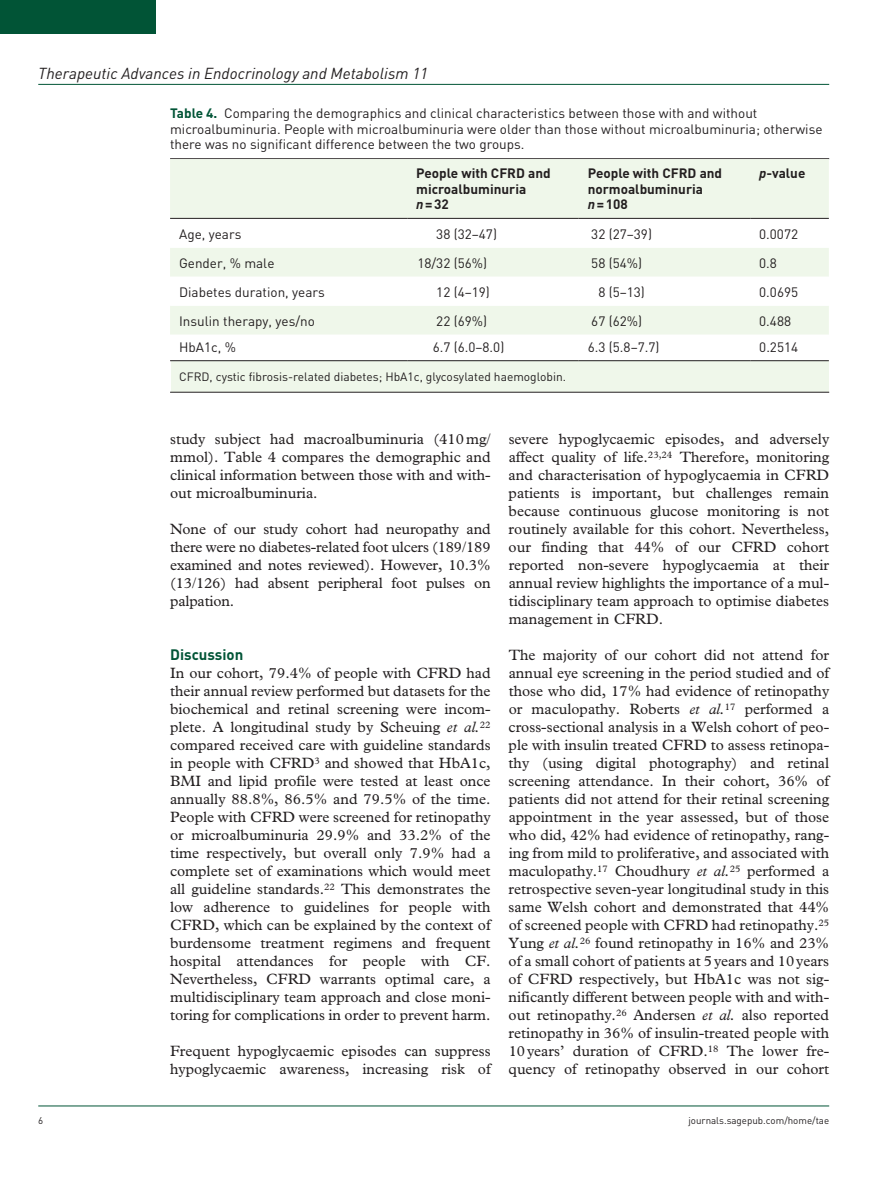
<style>
.page{position:relative;width:893px;height:1191px;background:#fff}
.page>*{position:absolute;margin:0;border:0;box-sizing:border-box;transform-origin:0 0}
.t1{font:italic 15.75px "DIN";color:#231f20}
.t2{font:15px/18px "Plantin Std";color:#231f20;text-align:justify}
.t3{font:700 15px "DIN";color:#015436}
.t4{font:13.5px/15.8px "DIN";color:#231f20}
.t5{font:700 13.5px/15.8px "DIN";color:#231f20}
.t6{font:12px "DIN";color:#231f20}
.t7{font:9.75px "DIN";color:#231f20}
.s1{font-weight:700;color:#015436}
.s2{font-style:italic}
</style>
<div class="page">
<hr style="left:38px;top:84px;width:791px;height:1px;background:#015436">
<hr style="left:38px;top:1105px;width:791px;height:1px;background:#015436">
<div style="left:0;top:0;width:155px;height:34px;background:#015436"></div>
<div style="left:172px;top:360px;width:657px;height:32px;background:#eff7ea"></div>
<hr style="left:170px;top:158px;width:659px;height:1px;background:#231f20">
<hr style="left:170px;top:392px;width:659px;height:1px;background:#231f20">
<div style="left:170px;top:159px;width:659px;height:59px;background:#eff7ea"></div>
<svg style="left:170px;top:248px;width:659px;height:87px;fill:#eff7ea"></svg>
<hr style="left:170px;top:218px;width:237px;height:1px;background:#231f20">
<hr style="left:407px;top:218px;width:172px;height:1px;background:#231f20">
<hr style="left:579px;top:218px;width:171px;height:1px;background:#231f20">
<hr style="left:750px;top:218px;width:79px;height:1px;background:#231f20">
<hr style="left:170px;top:360px;width:237px;height:1px;background:#231f20">
<hr style="left:407px;top:360px;width:172px;height:1px;background:#231f20">
<hr style="left:579px;top:360px;width:171px;height:1px;background:#231f20">
<hr style="left:750px;top:360px;width:79px;height:1px;background:#231f20">
<p class="t1" style="left:38px;top:63px;width:391px">Therapeutic Advances in Endocrinology and Metabolism 11</p>
<p class="t4" style="left:170px;top:105px;width:654px"><span class="s1">Table 4.</span> Comparing the demographics and clinical characteristics between those with and without microalbuminuria. People with microalbuminuria were older than those without microalbuminuria; otherwise there was no significant difference between the two groups.</p>
<p class="t5" style="left:416px;top:164px;width:136px">People with CFRD and microalbuminuria <span class="s2">n</span>=32</p>
<p class="t5" style="left:588px;top:164px;width:136px">People with CFRD and normoalbuminuria <span class="s2">n</span>=108</p>
<p class="t5" style="left:759px;top:164px;width:48px"><span class="s2">p</span>-value</p>
<p class="t4" style="left:179px;top:226px;width:64px">Age, years</p>
<p class="t4" style="left:436px;top:226px;width:62px">38 (32–47)</p>
<p class="t4" style="left:591px;top:226px;width:62px">32 (27–39)</p>
<p class="t4" style="left:759px;top:226px;width:40px">0.0072</p>
<p class="t4" style="left:179px;top:255px;width:97px">Gender, % male</p>
<p class="t4" style="left:417px;top:255px;width:71px">18/32 (56%)</p>
<p class="t4" style="left:591px;top:255px;width:52px">58 (54%)</p>
<p class="t4" style="left:759px;top:255px;width:19px">0.8</p>
<p class="t4" style="left:179px;top:284px;width:147px">Diabetes duration, years</p>
<p class="t4" style="left:436px;top:284px;width:55px">12 (4–19)</p>
<p class="t4" style="left:598px;top:284px;width:48px">8 (5–13)</p>
<p class="t4" style="left:759px;top:284px;width:40px">0.0695</p>
<p class="t4" style="left:179px;top:313px;width:137px">Insulin therapy, yes/no</p>
<p class="t4" style="left:436px;top:313px;width:52px">22 (69%)</p>
<p class="t4" style="left:591px;top:313px;width:52px">67 (62%)</p>
<p class="t4" style="left:759px;top:313px;width:33px">0.488</p>
<p class="t4" style="left:179px;top:339px;width:58px">HbA1c, %</p>
<p class="t4" style="left:433px;top:339px;width:73px">6.7 (6.0–8.0)</p>
<p class="t4" style="left:588px;top:339px;width:73px">6.3 (5.8–7.7)</p>
<p class="t4" style="left:759px;top:339px;width:40px">0.2514</p>
<p class="t6" style="left:179px;top:369px;width:388px">CFRD, cystic fibrosis-related diabetes; HbA1c, glycosylated haemoglobin.</p>
<p class="t2" style="left:170px;top:430px;width:322px">study subject had macroalbuminuria (410mg/ mmol). Table 4 compares the demographic and clinical information between those with and with&shy;out microalbuminuria.</p>
<p class="t2" style="left:170px;top:520px;width:322px">None of our study cohort had neuropathy and there were no diabetes-related foot ulcers (189/189 examined and notes reviewed). However, 10.3% (13/126) had absent peripheral foot pulses on palpation.</p>
<p class="t3" style="left:170px;top:645px;width:75px">Discussion</p>
<p class="t2" style="left:170px;top:664px;width:322px">In our cohort, 79.4% of people with CFRD had their annual review performed but datasets for the biochemical and retinal screening were incom&shy;plete. A longitudinal study by Scheuing <span class="s2">et al.</span><sup>22 </sup>compared received care with guideline standards in people with CFRD<sup>3</sup> and showed that HbA1c, BMI and lipid profile were tested at least once annually 88.8%, 86.5% and 79.5% of the time.<br>People with CFRD were screened for retinopathy or microalbuminuria 29.9% and 33.2% of the time respectively, but overall only 7.9% had a complete set of examinations which would meet all guideline standards.<sup>22</sup> This demonstrates the low adherence to guidelines for people with CFRD, which can be explained by the context of burdensome treatment regimens and frequent hospital attendances for people with CF.<br>Nevertheless, CFRD warrants optimal care, a multidisciplinary team approach and close moni&shy;toring for complications in order to prevent harm.</p>
<p class="t2" style="left:170px;top:1042px;width:322px">Frequent hypoglycaemic episodes can suppress hypoglycaemic awareness, increasing risk of</p>
<p class="t2" style="left:509px;top:430px;width:322px">severe hypoglycaemic episodes, and adversely affect quality of life.<sup>23,24</sup> Therefore, monitoring and characterisation of hypoglycaemia in CFRD patients is important, but challenges remain because continuous glucose monitoring is not routinely available for this cohort. Nevertheless, our finding that 44% of our CFRD cohort reported non-severe hypoglycaemia at their annual review highlights the importance of a mul&shy;tidisciplinary team approach to optimise diabetes management in CFRD.</p>
<p class="t2" style="left:509px;top:646px;width:322px">The majority of our cohort did not attend for annual eye screening in the period studied and of those who did, 17% had evidence of retinopathy or maculopathy. Roberts <span class="s2">et al.</span><sup>17</sup> performed a cross-sectional analysis in a Welsh cohort of peo&shy;ple with insulin treated CFRD to assess retinopa&shy;thy (using digital photography) and retinal screening attendance. In their cohort, 36% of patients did not attend for their retinal screening appointment in the year assessed, but of those who did, 42% had evidence of retinopathy, rang&shy;ing from mild to proliferative, and associated with maculopathy.<sup>17</sup> Choudhury <span class="s2">et al.</span><sup>25</sup> performed a retrospective seven-year longitudinal study in this same Welsh cohort and demonstrated that 44% of screened people with CFRD had retinopathy.<sup>25<br></sup>Yung <span class="s2">et al.</span><sup>26</sup> found retinopathy in 16% and 23% of a small cohort of patients at 5years and 10years of CFRD respectively, but HbA1c was not sig&shy;nificantly different between people with and with&shy;out retinopathy.<sup>26</sup> Andersen <span class="s2">et al.</span> also reported retinopathy in 36% of insulin-treated people with 10years’ duration of CFRD.<sup>18</sup> The lower fre&shy;quency of retinopathy observed in our cohort</p>
<p class="t7" style="left:38px;top:1114px;width:7px">6</p>
<p class="t7" style="left:688px;top:1114px;width:142px">journals.sagepub.com/home/tae</p>
</div>
